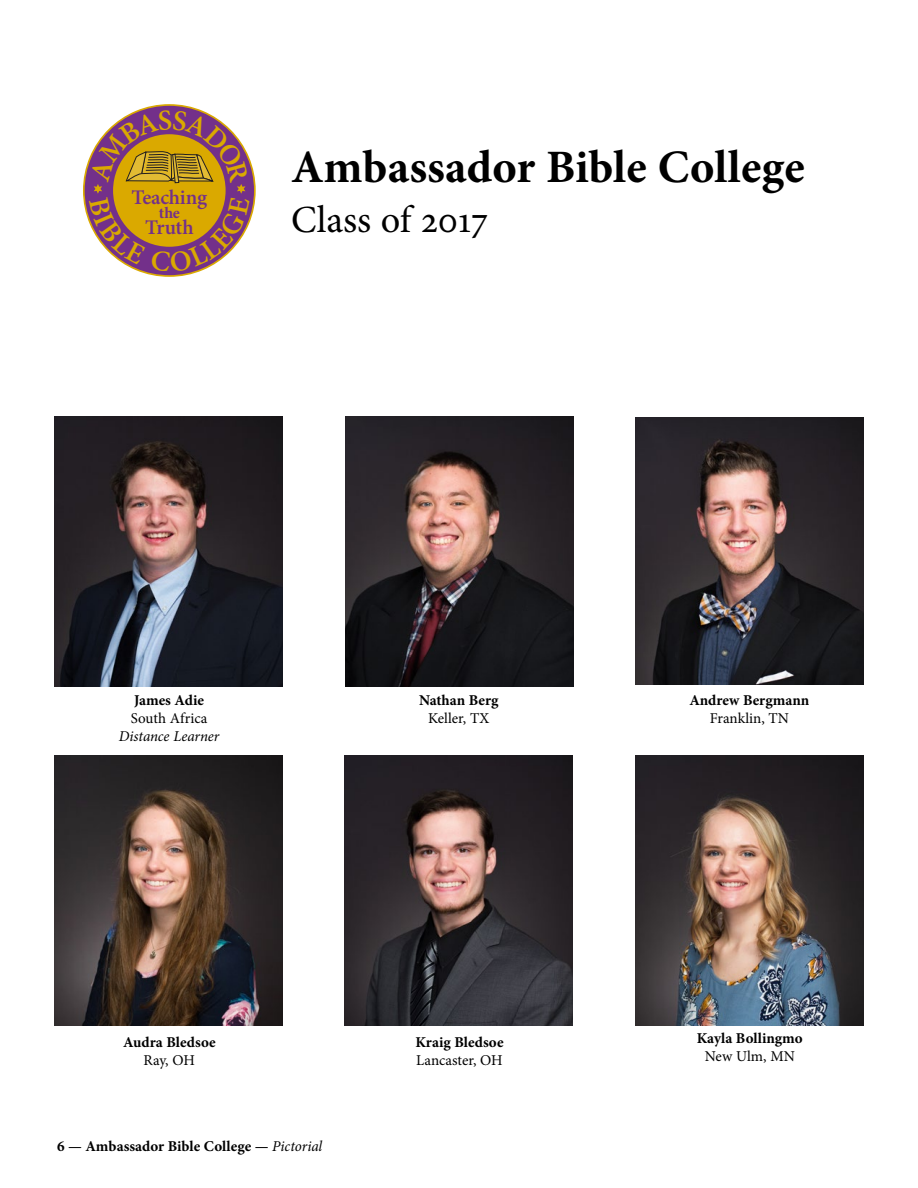
<style>
.page{position:relative;width:918px;height:1188px;background:#fff}
.page>*{position:absolute;margin:0;border:0;box-sizing:border-box;transform-origin:0 0}
.Main_Headings{font:700 46.5px "Minion Pro";color:#000}
.Main_Headings-2{font:38.4px "Minion Pro";color:#000}
.t1{font:600 20.7px "Minion Pro";letter-spacing:-.015em;color:#73308a}
.t2{font:700 16.05px "Minion Pro";color:#73308a}
.t3{font:700 15px "Minion Pro";color:#000}
.t4{font:15px "Minion Pro";color:#000}
.t5{font:italic 15px "Minion Pro";letter-spacing:-.005em;color:#000}
.s1{font-weight:400;font-style:italic}
</style>
<div class="page">
<img style="left:345px;top:417px;width:228px;height:269px">
<img style="left:55px;top:756px;width:228px;height:270px">
<img style="left:635px;top:417px;width:228px;height:268px">
<img style="left:345px;top:756px;width:228px;height:270px">
<img style="left:635px;top:756px;width:228px;height:270px">
<img style="left:54px;top:417px;width:228px;height:269px">
<svg style="left:83px;top:104px;width:173px;height:173px"></svg>
<p class="t1" style="left:132px;top:183px;width:77px">Teaching</p>
<p class="t2" style="left:159px;top:202px;width:22px">the</p>
<p class="t1" style="left:145px;top:213px;width:50px">Truth</p>
<p class="Main_Headings" style="left:291px;top:134px;width:515px">Ambassador Bible College</p>
<p class="Main_Headings-2" style="left:291px;top:194px;width:198px">Class of 2017</p>
<p class="t3" style="left:134px;top:690px;width:72px">James Adie</p>
<p class="t4" style="left:131px;top:708px;width:78px">South Africa</p>
<p class="t5" style="left:119px;top:726px;width:102px">Distance Learner</p>
<p class="t3" style="left:123px;top:1032px;width:94px">Audra Bledsoe</p>
<p class="t4" style="left:144px;top:1050px;width:53px">Ray, OH</p>
<p class="t3" style="left:419px;top:690px;width:81px">Nathan Berg</p>
<p class="t4" style="left:428px;top:708px;width:63px">Keller, TX</p>
<p class="t3" style="left:415px;top:1032px;width:90px">Kraig Bledsoe</p>
<p class="t4" style="left:416px;top:1050px;width:88px">Lancaster, OH</p>
<p class="t3" style="left:689px;top:690px;width:122px">Andrew Bergmann</p>
<p class="t4" style="left:710px;top:708px;width:81px">Franklin, TN</p>
<p class="t3" style="left:697px;top:1027px;width:107px">Kayla Bollingmo</p>
<p class="t4" style="left:705px;top:1046px;width:91px">New Ulm, MN</p>
<p class="t3" style="left:57px;top:1136px;width:267px">6 — Ambassador Bible College — <span class="s1">Pictorial</span></p>
</div>
